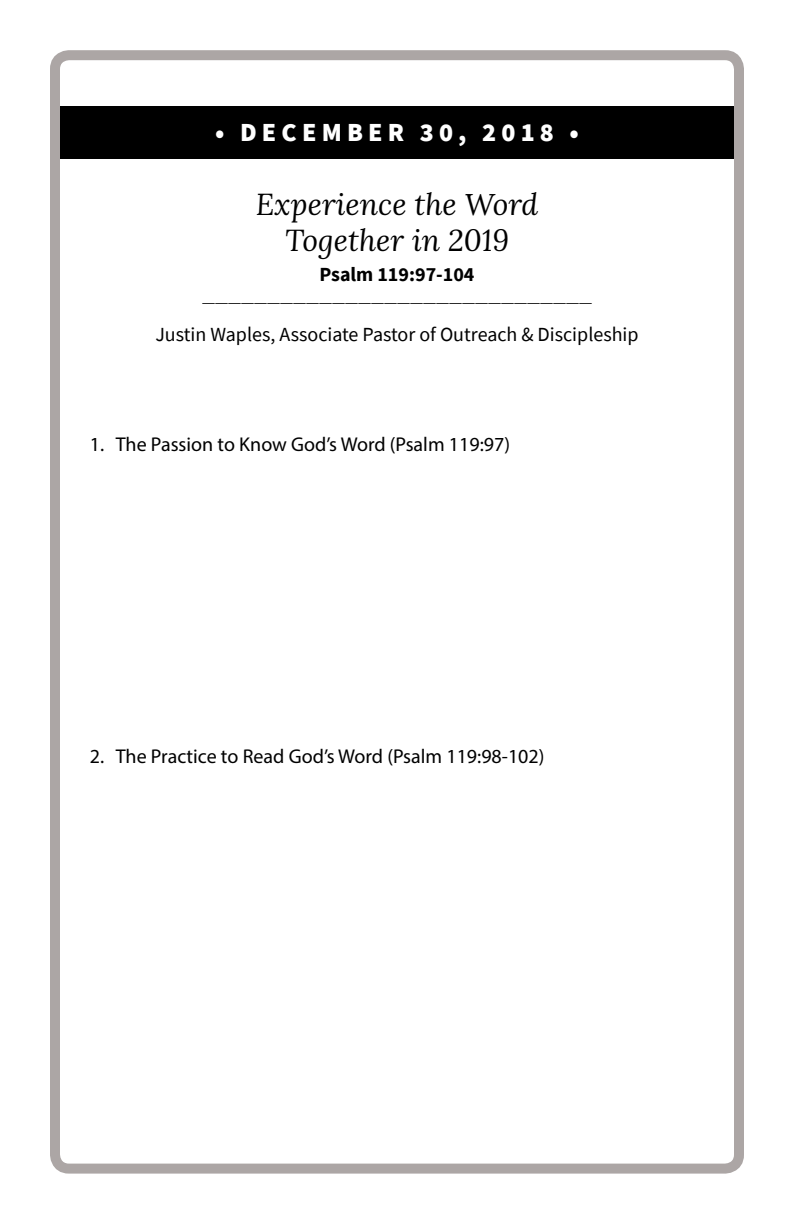
<style>
.page{position:relative;width:792px;height:1224px;background:#fff}
.page>*{position:absolute;margin:0;border:0;box-sizing:border-box;transform-origin:0 0}
.t1{font:italic 30px/36px "Lora";color:#000;text-align:center}
.t2{font:200 26px "Source Sans Pro";color:#000}
.t3{font:900 26px "Source Sans Pro";letter-spacing:.2em;color:#fff}
.t4{font:20px "Myriad Pro";color:#000}
.t5{font:20px "Source Sans Pro";color:#000}
.t6{font:700 20px "Source Sans Pro";color:#000}
</style>
<div class="page">
<div style="left:55px;top:106px;width:684px;height:52px;background:#000"></div>
<div style="left:50px;top:50px;width:694px;height:1124px;border:10px solid #aca6a5;border-radius:14px"></div>
<h2 class="t3" style="left:215px;top:114px;width:365px">• DECEMBER 30, 2018 •</h2>
<h1 class="t1" style="left:256px;top:186px;width:284px">Experience the Word<br>Together in 2019</h1>
<p class="t6" style="left:319px;top:261px;width:157px">Psalm 119:97-104</p>
<h2 class="t2" style="left:202px;top:277px;width:391px">______________________________</h2>
<p class="t5" style="left:155px;top:322px;width:485px">Justin Waples, Associate Pastor of Outreach &amp; Discipleship</p>
<p class="t4" style="left:90px;top:432px;width:422px">1. The Passion to Know God’s Word (Psalm 119:97)</p>
<p class="t4" style="left:90px;top:744px;width:456px">2. The Practice to Read God’s Word (Psalm 119:98-102)</p>
</div>
